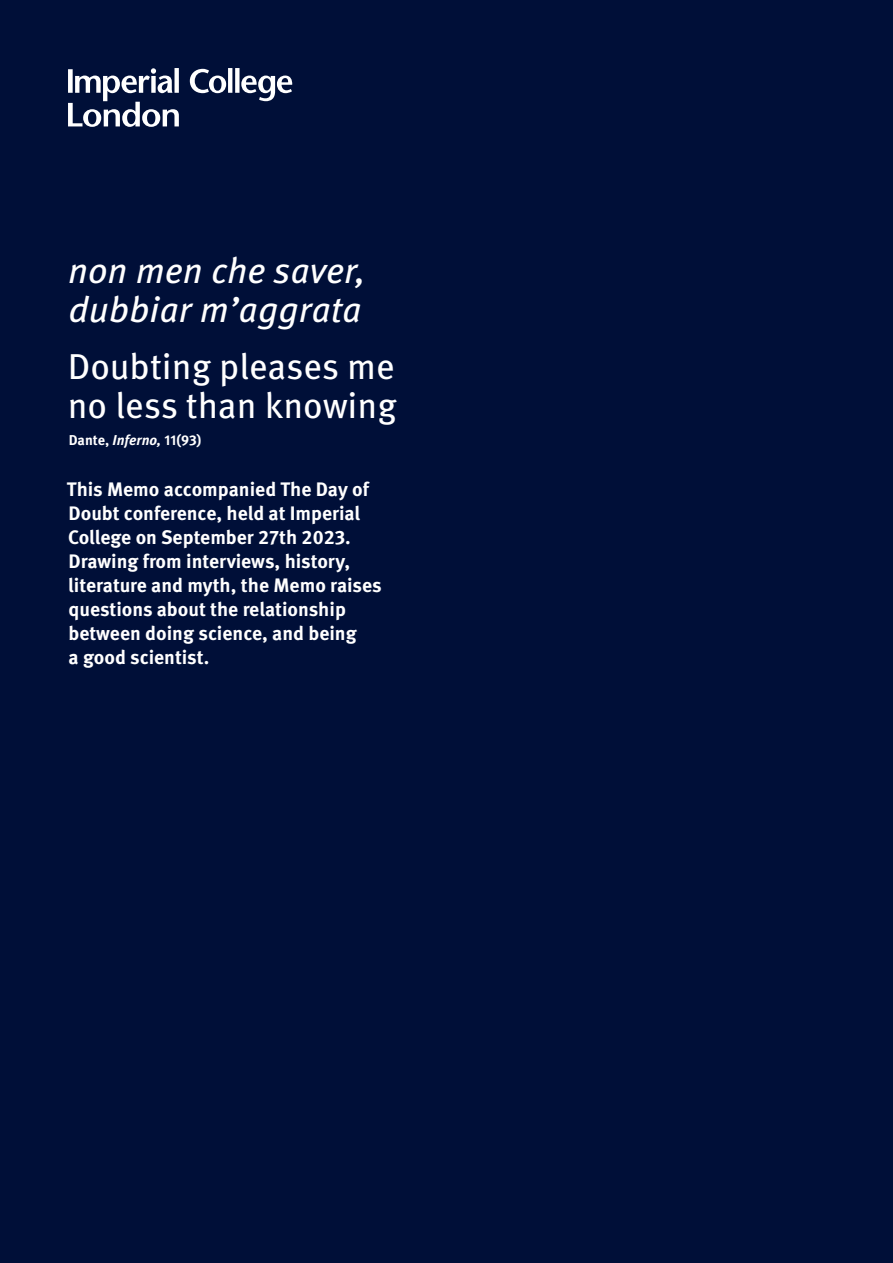
<style>
.page{position:relative;width:893px;height:1263px;background:#000f38}
.page>*{position:absolute;margin:0;border:0;box-sizing:border-box;transform-origin:0 0}
.t1{font:36px/39px "Meta Pro";color:#fff}
.t2{font:italic 36px/39px "Meta Pro";color:#fff}
.t3{font:700 19.5px/24px "Meta Pro";color:#fff}
.t4{font:700 14.25px "Meta Pro";color:#fff}
.s1{font-style:italic}
</style>
<div class="page">
<svg style="left:68px;top:68px;width:225px;height:59px"></svg>
<h1 class="t2" style="left:68px;top:249px;width:299px">non men che saver, dubbiar m’aggrata</h1>
<h1 class="t1" style="left:68px;top:345px;width:331px">Doubting pleases me no less than knowing</h1>
<p class="t4" style="left:69px;top:429px;width:134px">Dante, <span class="s1">Inferno,</span> 11(93)</p>
<p class="t3" style="left:67px;top:476px;width:316px">This Memo accompanied The Day of<br>Doubt conference, held at Imperial<br>College on September 27th 2023.<br>Drawing from interviews, history, literature and myth, the Memo raises questions about the relationship between doing science, and being<br>a good scientist.</p>
</div>
